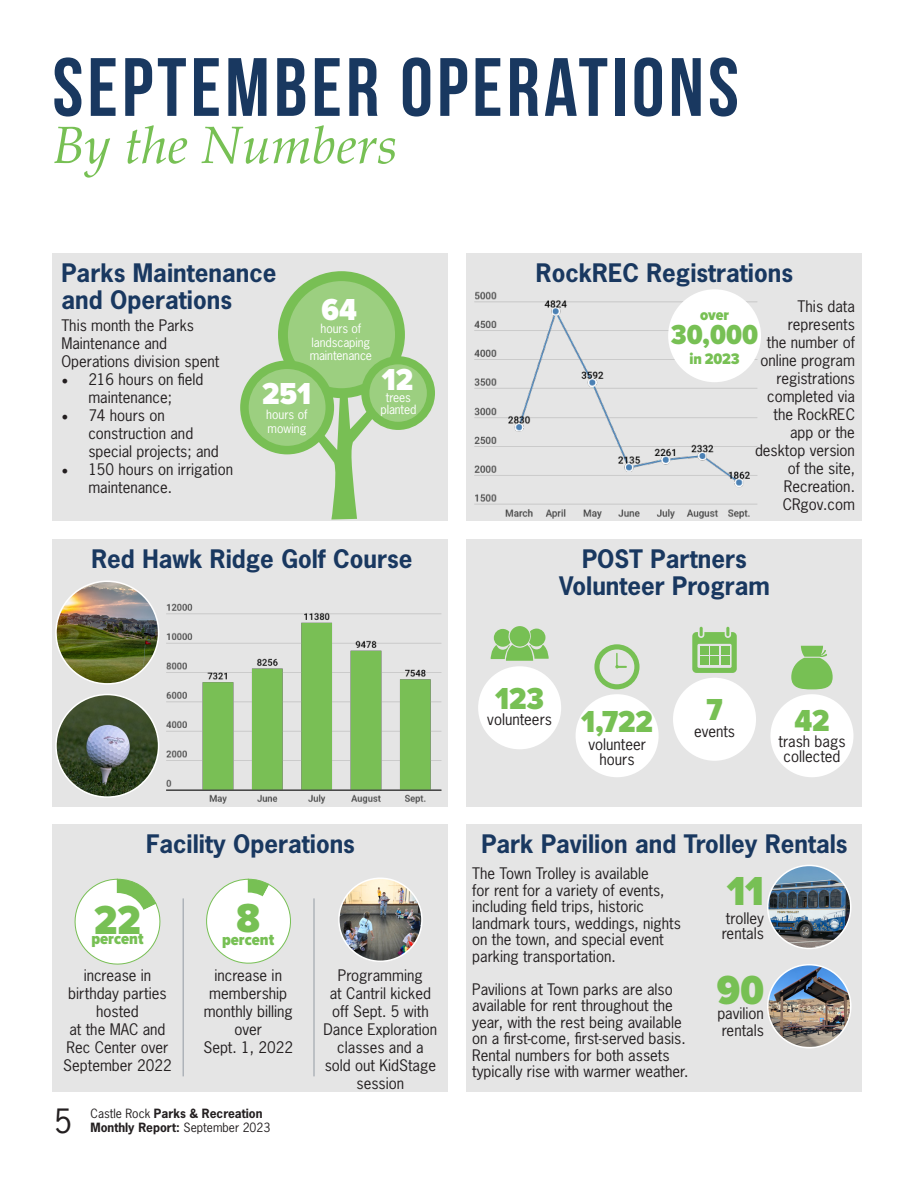
<style>
.page{position:relative;width:918px;height:1188px;background:#fff}
.page>*{position:absolute;margin:0;border:0;box-sizing:border-box;transform-origin:0 0}
.t1{font:82.5px "Bebas Neue";letter-spacing:.05em;color:#193860}
.t2{font:italic 52.5px "Palatino Linotype";color:#77c054}
.t3{font:900 42px "Proxima Nova Cond";color:#77c054}
.t4{font:900 31.5px "Proxima Nova Cond";color:#77c054}
.t5{font:900 31.5px "Proxima Nova Cond";color:#fff}
.t6{font:31.5px "News Gothic Std";color:#231f20}
.t7{font:900 28.5px "Proxima Nova Cond";color:#77c054}
.t8{font:700 24px "News Gothic Std";color:#193860}
.t9{font:900 16.5px "Proxima Nova Cond";color:#77c054}
.t10{font:900 15.9px "Proxima Nova Cond";letter-spacing:-.01em;color:#77c054}
.t11{font:15px/18px "News Gothic Std";color:#231f20}
.t12{font:12px/12px "News Gothic Std";letter-spacing:-.01em;color:#fff;text-align:center}
.t13{font:700 12px/14.4px "News Gothic Std";color:#231f20}
.s1{font-family:"Minion Pro";font-size:18px}
.s2{font-weight:400}
</style>
<div class="page">
<div style="left:52px;top:254px;width:396px;height:267px;background:#e5e5e5"></div>
<div style="left:466px;top:254px;width:396px;height:267px;background:#e5e5e5"></div>
<div style="left:52px;top:539px;width:396px;height:268px;background:#e5e5e5"></div>
<div style="left:466px;top:539px;width:396px;height:268px;background:#e5e5e5"></div>
<div style="left:52px;top:825px;width:396px;height:267px;background:#e5e5e5"></div>
<div style="left:466px;top:825px;width:396px;height:267px;background:#e5e5e5"></div>
<img style="left:474px;top:291px;width:287px;height:228px">
<svg style="left:491px;top:626px;width:58px;height:35px"></svg>
<div style="left:478px;top:666px;width:83px;height:83px;background:#fff;border-radius:50%"></div>
<svg style="left:594px;top:644px;width:46px;height:45px"></svg>
<div style="left:576px;top:694px;width:83px;height:83px;background:#fff;border-radius:50%"></div>
<svg style="left:791px;top:646px;width:42px;height:43px"></svg>
<div style="left:770px;top:694px;width:83px;height:83px;background:#fff;border-radius:50%"></div>
<svg style="left:692px;top:627px;width:45px;height:46px"></svg>
<div style="left:700px;top:646px;width:9px;height:9px;background:#77c054"></div>
<div style="left:711px;top:646px;width:8px;height:9px;background:#77c054"></div>
<div style="left:700px;top:657px;width:9px;height:8px;background:#77c054"></div>
<div style="left:711px;top:657px;width:8px;height:8px;background:#77c054"></div>
<div style="left:721px;top:646px;width:8px;height:9px;background:#77c054"></div>
<div style="left:721px;top:657px;width:8px;height:8px;background:#77c054"></div>
<div style="left:673px;top:678px;width:83px;height:83px;background:#fff;border-radius:50%"></div>
<img style="left:768px;top:865px;width:83px;height:83px;border-radius:42px">
<div style="left:767px;top:865px;width:85px;height:84px;border:2px solid #fff;border-radius:50%"></div>
<img style="left:768px;top:965px;width:83px;height:83px;border-radius:42px">
<div style="left:767px;top:964px;width:85px;height:84px;border:2px solid #fff;border-radius:50%"></div>
<svg style="left:305px;top:395px;width:74px;height:124px"></svg>
<div style="left:278px;top:271px;width:127px;height:127px;background:#78bf54;border-radius:50%"></div>
<div style="left:288px;top:281px;width:107px;height:107px;background:#9ccf80;border-radius:50%"></div>
<div style="left:361px;top:356px;width:74px;height:74px;background:#78bf54;border-radius:50%"></div>
<div style="left:369px;top:364px;width:58px;height:58px;background:#9ccf80;border-radius:50%"></div>
<div style="left:240px;top:360px;width:94px;height:94px;background:#78bf54;border-radius:50%"></div>
<div style="left:249px;top:369px;width:77px;height:77px;background:#9ccf80;border-radius:50%"></div>
<div style="left:668px;top:289px;width:93px;height:93px;background:#fff;border-radius:50%"></div>
<img style="left:166px;top:603px;width:276px;height:201px">
<img style="left:56px;top:581px;width:103px;height:103px;border-radius:51px">
<div style="left:55px;top:581px;width:104px;height:104px;border:2px solid #fff;border-radius:50%"></div>
<img style="left:56px;top:695px;width:103px;height:102px;border-radius:51px">
<div style="left:55px;top:694px;width:104px;height:104px;border:2px solid #fff;border-radius:50%"></div>
<hr style="left:182px;top:898px;width:2px;height:178px;background:#596676">
<hr style="left:313px;top:898px;width:2px;height:178px;background:#596676">
<svg style="left:74px;top:879px;width:87px;height:86px"></svg>
<div style="left:89px;top:893px;width:57px;height:57px;background:#fff;border-radius:50%"></div>
<svg style="left:206px;top:879px;width:85px;height:85px"></svg>
<div style="left:220px;top:893px;width:57px;height:57px;background:#fff;border-radius:50%"></div>
<img style="left:339px;top:878px;width:83px;height:83px;border-radius:42px">
<div style="left:338px;top:878px;width:85px;height:84px;border:2px solid #fff;border-radius:50%"></div>
<p class="t1" style="left:52px;top:42px;width:688px">SEPTEMBER OPERATIONS</p>
<p class="t2" style="left:52px;top:108px;width:347px">By the Numbers</p>
<p class="t8" style="left:61px;top:257px;width:216px">Parks Maintenance</p>
<p class="t8" style="left:61px;top:284px;width:172px">and Operations</p>
<p class="t5" style="left:322px;top:286px;width:37px">64</p>
<p class="t11" style="left:61px;top:316px;width:159px">This month the Parks<br>Maintenance and<br>Operations division spent</p>
<p class="t11" style="left:61px;top:370px;width:144px;text-align:center"><span class="s1">•</span> 216 hours on field maintenance;</p>
<p class="t11" style="left:88px;top:406px;width:132px;text-indent:-27px"><span class="s1">•</span> 74 hours on construction and special projects; and</p>
<p class="t11" style="left:88px;top:460px;width:146px;text-indent:-27px"><span class="s1">•</span> 150 hours on irrigation maintenance.</p>
<p class="t12" style="left:321px;top:323px;width:42px">hours of</p>
<p class="t12" style="left:312px;top:336px;width:60px">landscaping</p>
<p class="t12" style="left:310px;top:350px;width:64px">maintenance</p>
<p class="t5" style="left:262px;top:370px;width:51px">251</p>
<p class="t12" style="left:266px;top:409px;width:43px">hours of</p>
<p class="t12" style="left:268px;top:422px;width:40px">mowing</p>
<p class="t5" style="left:382px;top:356px;width:33px">12</p>
<p class="t12" style="left:380px;top:391px;width:38px">trees planted</p>
<p class="t8" style="left:536px;top:257px;width:259px">RockREC Registrations</p>
<p class="t11" style="left:755px;top:298px;width:101px;text-align:right">This data represents<br>the number of online program registrations completed via the RockREC app or the desktop version of the site,<br>Recreation.<br>CRgov.com</p>
<p class="t10" style="left:700px;top:303px;width:30px">over</p>
<p class="t7" style="left:671px;top:314px;width:89px">30,000</p>
<p class="t10" style="left:690px;top:347px;width:51px">in 2023</p>
<p class="t8" style="left:92px;top:543px;width:323px">Red Hawk Ridge Golf Course</p>
<p class="t8" style="left:582px;top:543px;width:166px">POST Partners</p>
<p class="t8" style="left:559px;top:570px;width:212px">Volunteer Program</p>
<p class="t4" style="left:495px;top:675px;width:50px">123</p>
<p class="t11" style="left:487px;top:711px;width:66px">volunteers</p>
<p class="t4" style="left:581px;top:699px;width:73px">1,722</p>
<p class="t11" style="left:588px;top:735px;width:59px">volunteer</p>
<p class="t11" style="left:600px;top:750px;width:37px">hours</p>
<p class="t4" style="left:706px;top:687px;width:18px">7</p>
<p class="t11" style="left:694px;top:722px;width:43px">events</p>
<p class="t4" style="left:794px;top:697px;width:37px">42</p>
<p class="t11" style="left:778px;top:733px;width:69px">trash bags</p>
<p class="t11" style="left:783px;top:748px;width:59px">collected</p>
<p class="t8" style="left:146px;top:828px;width:210px">Facility Operations</p>
<p class="t3" style="left:94px;top:889px;width:48px">22</p>
<p class="t9" style="left:91px;top:927px;width:54px">percent</p>
<p class="t3" style="left:236px;top:887px;width:25px">8</p>
<p class="t9" style="left:222px;top:927px;width:54px">percent</p>
<p class="t11" style="left:84px;top:966px;width:69px">increase in</p>
<p class="t11" style="left:68px;top:984px;width:100px;text-align:center">birthday parties hosted</p>
<p class="t11" style="left:69px;top:1020px;width:98px">at the MAC and</p>
<p class="t11" style="left:67px;top:1038px;width:103px">Rec Center over</p>
<p class="t11" style="left:63px;top:1056px;width:110px">September 2022</p>
<p class="t11" style="left:204px;top:966px;width:91px;text-align:center">increase in membership monthly billing</p>
<p class="t11" style="left:234px;top:1020px;width:29px">over</p>
<p class="t11" style="left:203px;top:1038px;width:91px">Sept. 1, 2022</p>
<h3 class="t6" style="left:54px;top:1101px;width:20px">5</h3>
<p class="t13" style="left:91px;top:1106px;width:181px"><span class="s2">Castle Rock</span> Parks &amp; Recreation<br>Monthly Report: <span class="s2">September 2023</span></p>
<p class="t11" style="left:324px;top:966px;width:115px;text-align:center">Programming<br>at Cantril kicked off Sept. 5 with<br>Dance Exploration classes and a sold out KidStage session</p>
<p class="t8" style="left:481px;top:828px;width:368px">Park Pavilion and Trolley Rentals</p>
<p class="t11" style="left:472px;top:865px;width:210px;line-height:16.5px">The Town Trolley is available<br>for rent for a variety of events, including field trips, historic landmark tours, weddings, nights on the town, and special event parking transportation.</p>
<p class="t11" style="left:472px;top:981px;width:218px;line-height:16.5px">Pavilions at Town parks are also available for rent throughout the year, with the rest being available on a first-come, first-served basis.<br>Rental numbers for both assets typically rise with warmer weather.</p>
<p class="t3" style="left:727px;top:860px;width:39px">11</p>
<p class="t11" style="left:726px;top:910px;width:40px">trolley</p>
<p class="t11" style="left:722px;top:925px;width:44px">rentals</p>
<p class="t3" style="left:717px;top:959px;width:49px">90</p>
<p class="t11" style="left:717px;top:1005px;width:48px">pavilion</p>
<p class="t11" style="left:722px;top:1021px;width:44px">rentals</p>
</div>
